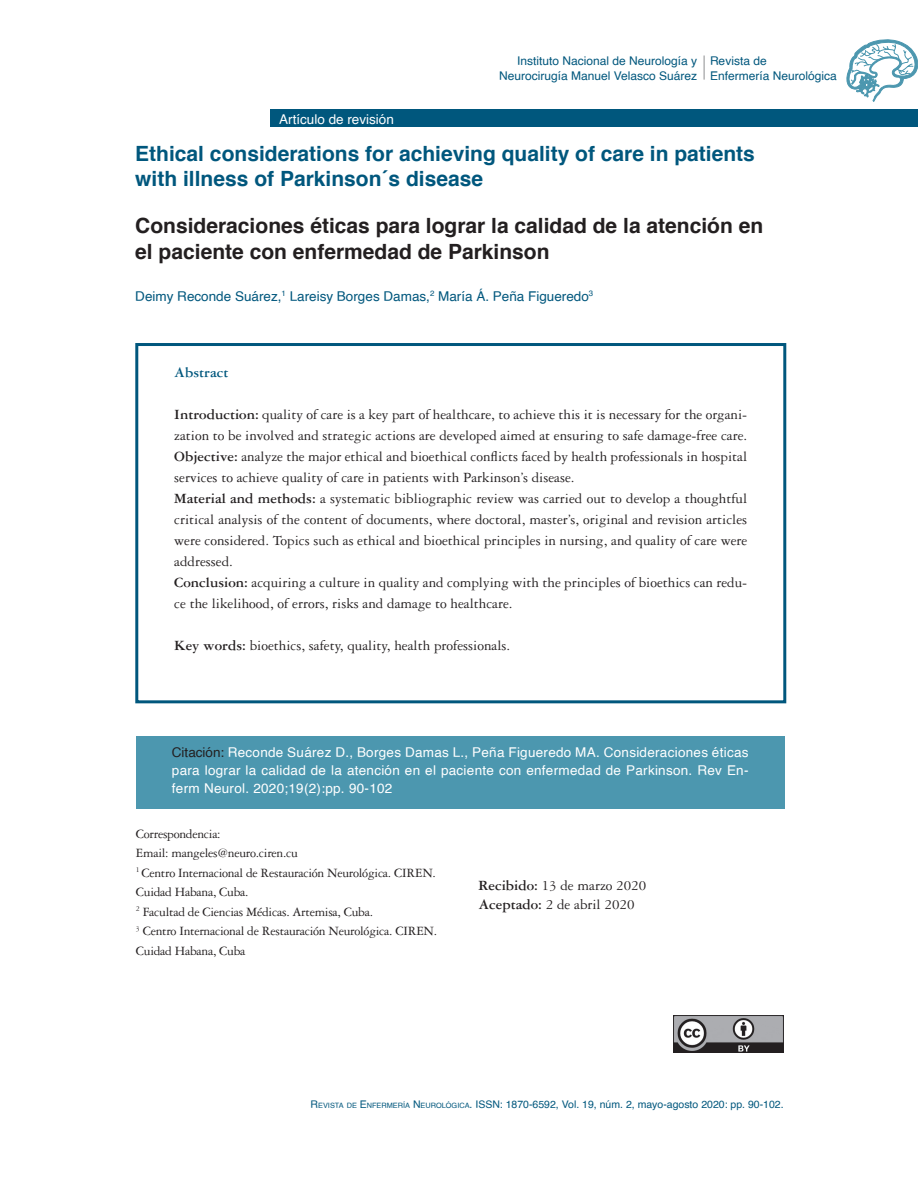
<style>
.page{position:relative;width:918px;height:1188px;background:#fff}
.page>*{position:absolute;margin:0;border:0;box-sizing:border-box;transform-origin:0 0}
.TITULO_NEGRO{font:700 21px/25.5px "Helvetica";color:#231f20}
.TITULO_AZUL{font:700 21px/25.5px "Helvetica";color:#00577d}
.ABSTRACT{font:15px/21px "Garamond 3 LT Std";color:#231f20}
.INSTITUCCIÓN{font:15px "Garamond 3 LT Std";color:#231f20}
.ABSTRACT-2{font:700 15px "Garamond 3 LT Std";color:#00577d}
.INSTITUCCIÓN-2{font:13.5px/19.5px "Garamond 3 LT Std";letter-spacing:-.02em;color:#231f20}
.citación{font:13.5px/18px "Helvetica";letter-spacing:.02em;color:#fff;text-align:justify}
.AUTORES{font:13.5px "Helvetica";color:#00577d}
.citación-2{font:13.5px "Helvetica";color:#fff}
.t1{font:12px/15px "Helvetica";color:#00577d;text-align:right}
.t2{font:10.5px "Helvetica";color:#00577d}
.s1{font-weight:700}
.s2{color:#231f20}
.s3{font-style:inherit}
.s4{font-size:7.35px}
</style>
<div class="page">
<div style="left:270px;top:109px;width:648px;height:18px;background:#00577d"></div>
<svg style="left:846px;top:39px;width:72px;height:63px"></svg>
<hr style="left:703px;top:56px;width:2px;height:24px;background:#808285">
<img style="left:673px;top:1015px;width:110px;height:38px">
<div style="left:135px;top:343px;width:651px;height:360px;border:3px solid #00577d"></div>
<div style="left:136px;top:737px;width:649px;height:72px;background:#4c97af"></div>
<p class="citación-2" style="left:279px;top:109px;width:116px">Artículo de revisión</p>
<p class="t1" style="left:499px;top:53px;width:200px">Instituto Nacional de Neurología y<br>Neurocirugía Manuel Velasco Suárez</p>
<p class="t1" style="left:710px;top:54px;width:128px;text-align:left">Revista de<br>Enfermería Neurológica</p>
<p class="TITULO_AZUL" style="left:135px;top:141px;width:621px">Ethical considerations for achieving quality of care in patients with illness of Parkinson´s disease</p>
<p class="TITULO_NEGRO" style="left:135px;top:214px;width:629px">Consideraciones éticas para lograr la calidad de la atención en el paciente con enfermedad de Parkinson</p>
<p class="AUTORES" style="left:135px;top:286px;width:460px">Deimy Reconde Suárez,<sup>1</sup> Lareisy Borges Damas,<sup>2</sup> María Á. Peña Figueredo<sup>3</sup></p>
<p class="ABSTRACT-2" style="left:174px;top:364px;width:56px">Abstract</p>
<p class="ABSTRACT" style="left:174px;top:404px;width:575px"><span class="s1">Introduction:</span> quality of care is a key part of healthcare, to achieve this it is necessary for the organi&shy;zation to be involved and strategic actions are developed aimed at ensuring to safe damage-free care.</p>
<p class="ABSTRACT" style="left:174px;top:446px;width:575px"><span class="s1">Objective:</span> analyze the major ethical and bioethical conflicts faced by health professionals in hospital services to achieve quality of care in patients with Parkinson’s disease.</p>
<p class="ABSTRACT" style="left:174px;top:488px;width:575px;text-align:justify"><span class="s1">Material and methods:</span> a systematic bibliographic review was carried out to develop a thoughtful critical analysis of the content of documents, where doctoral, master’s, original and revision articles were considered. Topics such as ethical and bioethical principles in nursing, and quality of care were addressed.</p>
<p class="ABSTRACT" style="left:174px;top:572px;width:575px"><span class="s1">Conclusion:</span> acquiring a culture in quality and complying with the principles of bioethics can redu&shy;ce the likelihood, of errors, risks and damage to healthcare.</p>
<p class="ABSTRACT" style="left:174px;top:635px;width:337px"><span class="s1">Key words:</span> bioethics, safety, quality, health professionals.</p>
<p class="citación" style="left:172px;top:744px;width:578px"><span class="s2">Citación:</span> Reconde Suárez D., Borges Damas L., Peña Figueredo MA. Consideraciones éticas para lograr la calidad de la atención en el paciente con enfermedad de Parkinson. Rev En&shy;ferm Neurol. 2020;19(2):pp. 90-102</p>
<p class="INSTITUCCIÓN-2" style="left:136px;top:824px;width:86px">Correspondencia:</p>
<p class="INSTITUCCIÓN-2" style="left:136px;top:844px;width:163px">Email: mangeles@neuro.ciren.cu</p>
<p class="INSTITUCCIÓN-2" style="left:136px;top:863px;width:302px"><sup>1</sup> Centro Internacional de Restauración Neurológica. CIREN.<br>Cuidad Habana, Cuba.</p>
<p class="INSTITUCCIÓN-2" style="left:136px;top:902px;width:239px"><sup>2</sup> Facultad de Ciencias Médicas. Artemisa, Cuba.</p>
<p class="INSTITUCCIÓN-2" style="left:136px;top:922px;width:303px"><sup>3</sup> Centro Internacional de Restauración Neurológica. CIREN.<br>Cuidad Habana, Cuba</p>
<p class="INSTITUCCIÓN" style="left:478px;top:877px;width:169px"><span class="s1">Recibido:</span> 13 de marzo 2020</p>
<p class="INSTITUCCIÓN" style="left:478px;top:896px;width:158px"><span class="s1">Aceptado:</span> 2 de abril 2020</p>
<p class="t2" style="left:311px;top:1096px;width:475px"><span class="s3">R</span><span class="s4">EVISTA DE</span> <span class="s3">E</span> <span class="s4">NFERMERÍA</span> <span class="s3">N</span> <span class="s4">EUROLÓGICA</span>. ISSN: 1870-6592, Vol. 19, núm. 2, mayo-agosto 2020: pp. 90-102.</p>
</div>
